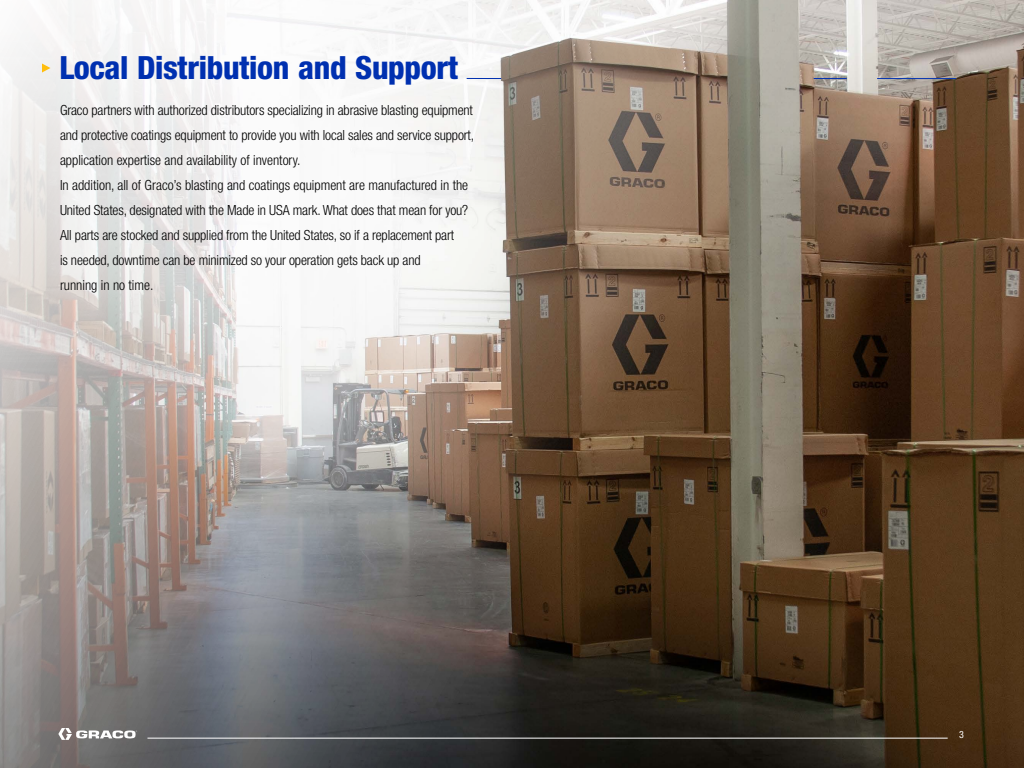
<style>
.page{position:relative;width:1024px;height:768px;background:#fff}
.page>*{position:absolute;margin:0;border:0;box-sizing:border-box;transform-origin:0 0}
.t1{font:800 condensed 32px "Helvetica Neue LT Std";letter-spacing:-.01em;color:#0030b0}
.t2{font:300 condensed 14px/25px "Helvetica Neue LT Std";letter-spacing:-.01em;color:#000}
.t3{font:condensed 10px "Helvetica Neue LT Std";color:#fff}
</style>
<div class="page">
<img style="left:0;top:0;width:1024px;height:768px">
<hr style="left:467px;top:78px;width:34px;height:1px;background:#0030b0">
<hr style="left:814px;top:78px;width:33px;height:1px;background:#0030b0">
<hr style="left:877px;top:78px;width:79px;height:1px;background:#0030b0">
<svg style="left:42px;top:63px;width:8px;height:10px"></svg>
<svg style="left:58px;top:728px;width:79px;height:12px"></svg>
<hr style="left:147px;top:738px;width:801px;height:1px;background:#fff">
<h1 class="t1" style="left:59px;top:48px;width:400px">Local Distribution and Support</h1>
<p class="t2" style="left:60px;top:97px;width:416px">Graco partners with authorized distributors specializing in abrasive blasting equipment and protective coatings equipment to provide you with local sales and service support, application expertise and availability of inventory.<br>In addition, all of Graco’s blasting and coatings equipment are manufactured in the United States, designated with the Made in USA mark. What does that mean for you?<br>All parts are stocked and supplied from the United States, so if a replacement part<br>is needed, downtime can be minimized so your operation gets back up and<br>running in no time.</p>
<p class="t3" style="left:959px;top:729px;width:6px">3</p>
</div>
